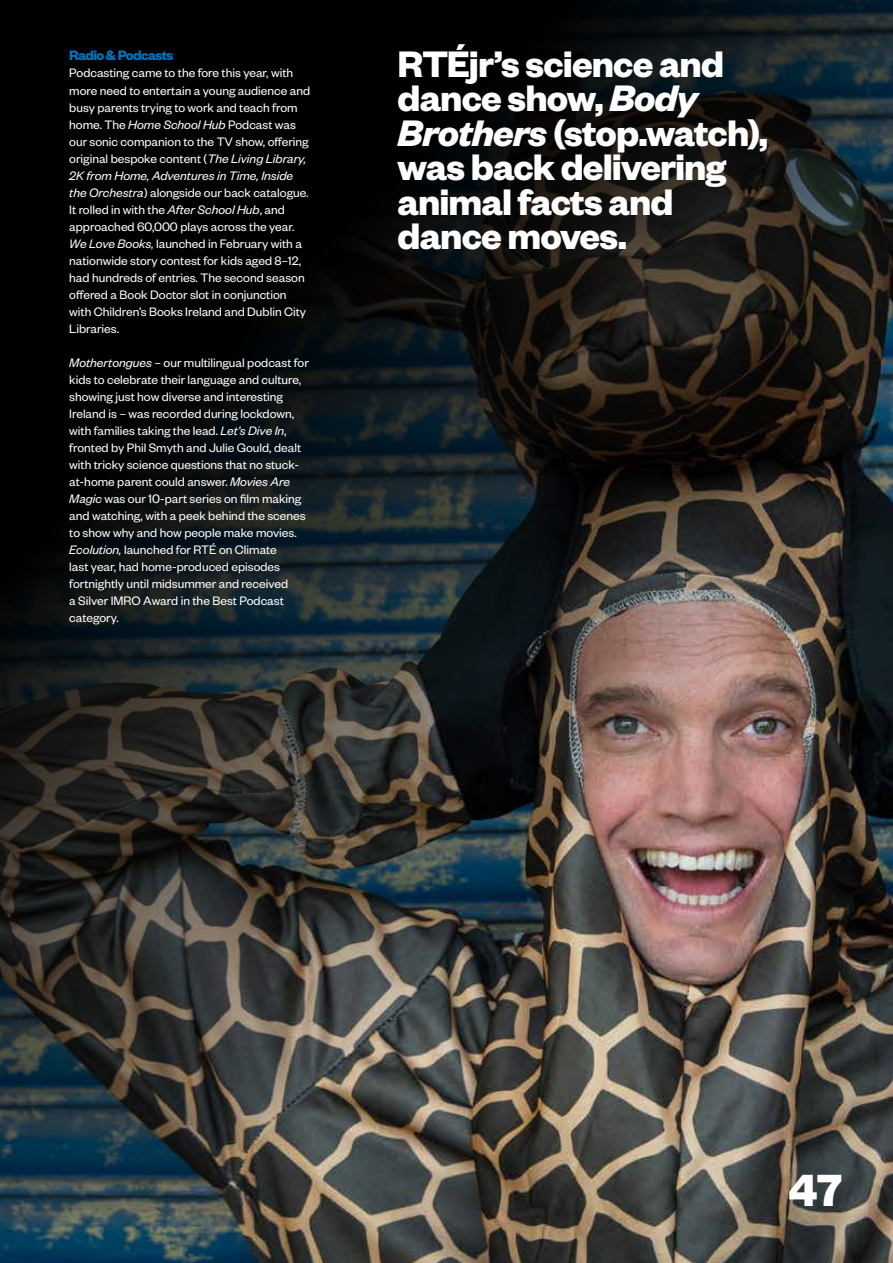
<style>
.page{position:relative;width:893px;height:1263px;background:#fff}
.page>*{position:absolute;margin:0;border:0;box-sizing:border-box;transform-origin:0 0}
.t1{font:700 49.5px "Founders Grotesk";color:#fff}
.t2{font:700 40.5px/34.5px "Founders Grotesk";letter-spacing:-.02em;color:#fff}
.t3{font:700 15px "Founders Grotesk";letter-spacing:-.04em;color:#0072bc}
.t4{font:13.5px/17px "Founders Grotesk";color:#fff}
.s1{font-style:italic}
</style>
<div class="page">
<img style="left:0;top:0;width:893px;height:1263px">
<p class="t3" style="left:69px;top:46px;width:106px">Radio &amp; Podcasts</p>
<p class="t4" style="left:69px;top:64px;width:242px">Podcasting came to the fore this year, with more need to entertain a young audience and busy parents trying to work and teach from home. The <span class="s1">Home School Hub</span> Podcast was our sonic companion to the TV show, offering original bespoke content (<span class="s1">The Living Library, 2K from Home, Adventures in Time, Inside the Orchestra</span>) alongside our back catalogue.<br>It rolled in with the <span class="s1">After School Hub</span>, and approached 60,000 plays across the year.<br><span class="s1">We Love Books,</span> launched in February with a nationwide story contest for kids aged 8–12, had hundreds of entries. The second season offered a Book Doctor slot in conjunction with Children’s Books Ireland and Dublin City Libraries.</p>
<p class="t4" style="left:69px;top:353px;width:241px"><span class="s1">Mothertongues</span> – our multilingual podcast for kids to celebrate their language and culture, showing just how diverse and interesting Ireland is – was recorded during lockdown, with families taking the lead. <span class="s1">Let’s Dive In</span>, fronted by Phil Smyth and Julie Gould, dealt with tricky science questions that no stuck&shy;at-home parent could answer. <span class="s1">Movies Are Magic</span> was our 10-part series on film making and watching, with a peek behind the scenes to show why and how people make movies.<br><span class="s1">Ecolution,</span> launched for RTÉ on Climate<br>last year, had home-produced episodes fortnightly until midsummer and received<br>a Silver IMRO Award in the Best Podcast category.</p>
<h2 class="t2" style="left:398px;top:44px;width:372px">RTÉjr’s science and dance show, <span class="s1">Body<br>Brothers</span> (stop.watch), was back delivering animal facts and dance moves.</h2>
<h1 class="t1" style="left:788px;top:1159px;width:55px">47</h1>
</div>
